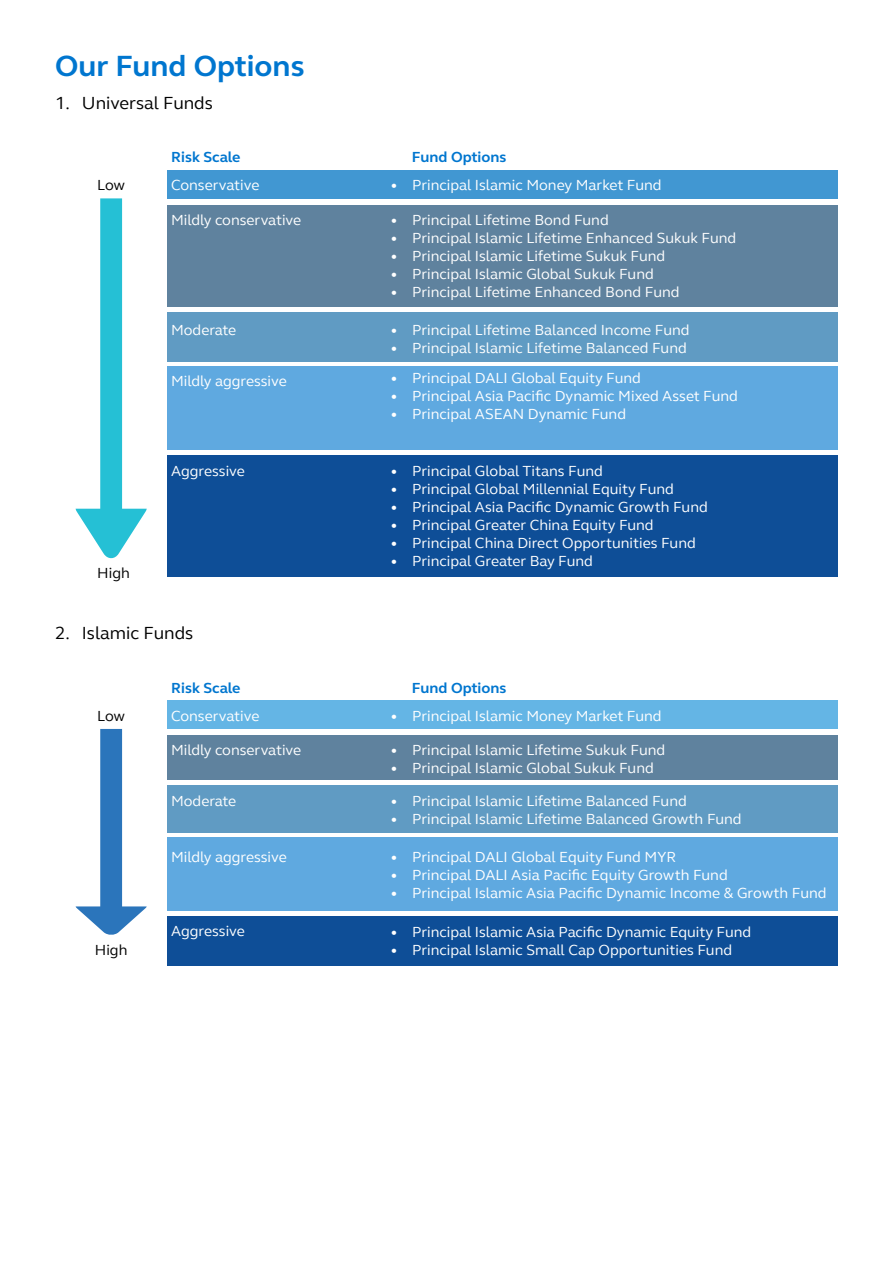
<style>
.page{position:relative;width:893px;height:1263px;background:#fff}
.page>*{position:absolute;margin:0;border:0;box-sizing:border-box;transform-origin:0 0}
.t1{font:700 30px "FS Elliot Pro";color:#0076cf}
.t2{font:18px "FS Elliot Pro";color:#000}
.t3{font:15px "FS Elliot Pro";color:#fff}
.t4{font:700 15px "FS Elliot Pro";color:#0076cf}
.t5{font:15px "FS Elliot Pro";color:#000}
</style>
<div class="page">
<div style="left:167px;top:170px;width:671px;height:28px;background:#4197d2"></div>
<div style="left:167px;top:205px;width:671px;height:101px;background:#5f829e"></div>
<div style="left:167px;top:313px;width:671px;height:49px;background:#609bc3"></div>
<div style="left:167px;top:366px;width:671px;height:83px;background:#5fa9e0"></div>
<div style="left:167px;top:454px;width:671px;height:122px;background:#0e4e97"></div>
<svg style="left:76px;top:198px;width:71px;height:361px"></svg>
<div style="left:167px;top:701px;width:671px;height:28px;background:#64b5e5"></div>
<div style="left:167px;top:735px;width:671px;height:45px;background:#5f829e"></div>
<div style="left:167px;top:785px;width:671px;height:47px;background:#609bc3"></div>
<div style="left:167px;top:837px;width:671px;height:74px;background:#5fa9e0"></div>
<div style="left:167px;top:916px;width:671px;height:49px;background:#0e4e97"></div>
<svg style="left:76px;top:729px;width:71px;height:206px"></svg>
<h1 class="t1" style="left:55px;top:46px;width:251px">Our Fund Options</h1>
<p class="t2" style="left:55px;top:91px;width:159px">1. Universal Funds</p>
<p class="t5" style="left:97px;top:175px;width:29px">Low</p>
<p class="t5" style="left:97px;top:563px;width:34px">High</p>
<p class="t4" style="left:412px;top:147px;width:96px">Fund Options</p>
<p class="t4" style="left:171px;top:147px;width:71px">Risk Scale</p>
<p class="t3" style="left:171px;top:175px;width:90px">Conservative</p>
<p class="t3" style="left:391px;top:175px;width:272px">• Principal Islamic Money Market Fund</p>
<p class="t3" style="left:171px;top:210px;width:132px">Mildly conservative</p>
<p class="t3" style="left:391px;top:210px;width:220px">• Principal Lifetime Bond Fund</p>
<p class="t3" style="left:391px;top:228px;width:347px">• Principal Islamic Lifetime Enhanced Sukuk Fund</p>
<p class="t3" style="left:391px;top:246px;width:276px">• Principal Islamic Lifetime Sukuk Fund</p>
<p class="t3" style="left:391px;top:264px;width:265px">• Principal Islamic Global Sukuk Fund</p>
<p class="t3" style="left:391px;top:282px;width:290px">• Principal Lifetime Enhanced Bond Fund</p>
<p class="t3" style="left:171px;top:320px;width:67px">Moderate</p>
<p class="t3" style="left:391px;top:320px;width:300px">• Principal Lifetime Balanced Income Fund</p>
<p class="t3" style="left:391px;top:338px;width:298px">• Principal Islamic Lifetime Balanced Fund</p>
<p class="t3" style="left:171px;top:371px;width:117px">Mildly aggressive</p>
<p class="t3" style="left:391px;top:368px;width:252px">• Principal DALI Global Equity Fund</p>
<p class="t3" style="left:391px;top:386px;width:349px">• Principal Asia Pacific Dynamic Mixed Asset Fund</p>
<p class="t3" style="left:391px;top:404px;width:237px">• Principal ASEAN Dynamic Fund</p>
<p class="t3" style="left:171px;top:461px;width:75px">Aggressive</p>
<p class="t3" style="left:391px;top:461px;width:214px">• Principal Global Titans Fund</p>
<p class="t3" style="left:391px;top:479px;width:285px">• Principal Global Millennial Equity Fund</p>
<p class="t3" style="left:391px;top:497px;width:319px">• Principal Asia Pacific Dynamic Growth Fund</p>
<p class="t3" style="left:391px;top:515px;width:265px">• Principal Greater China Equity Fund</p>
<p class="t3" style="left:391px;top:533px;width:307px">• Principal China Direct Opportunities Fund</p>
<p class="t3" style="left:391px;top:551px;width:204px">• Principal Greater Bay Fund</p>
<p class="t2" style="left:55px;top:620px;width:140px">2. Islamic Funds</p>
<p class="t5" style="left:97px;top:705px;width:29px">Low</p>
<p class="t5" style="left:95px;top:940px;width:34px">High</p>
<p class="t4" style="left:171px;top:677px;width:71px">Risk Scale</p>
<p class="t3" style="left:171px;top:705px;width:90px">Conservative</p>
<p class="t3" style="left:391px;top:705px;width:272px">• Principal Islamic Money Market Fund</p>
<p class="t4" style="left:412px;top:677px;width:96px">Fund Options</p>
<p class="t3" style="left:171px;top:739px;width:132px">Mildly conservative</p>
<p class="t3" style="left:391px;top:739px;width:276px">• Principal Islamic Lifetime Sukuk Fund</p>
<p class="t3" style="left:391px;top:757px;width:265px">• Principal Islamic Global Sukuk Fund</p>
<p class="t3" style="left:171px;top:791px;width:67px">Moderate</p>
<p class="t3" style="left:391px;top:791px;width:298px">• Principal Islamic Lifetime Balanced Fund</p>
<p class="t3" style="left:391px;top:809px;width:353px">• Principal Islamic Lifetime Balanced Growth Fund</p>
<p class="t3" style="left:171px;top:847px;width:117px">Mildly aggressive</p>
<p class="t3" style="left:391px;top:847px;width:287px">• Principal DALI Global Equity Fund MYR</p>
<p class="t3" style="left:391px;top:865px;width:339px">• Principal DALI Asia Pacific Equity Growth Fund</p>
<p class="t3" style="left:391px;top:883px;width:437px">• Principal Islamic Asia Pacific Dynamic Income &amp; Growth Fund</p>
<p class="t3" style="left:171px;top:921px;width:75px">Aggressive</p>
<p class="t3" style="left:391px;top:921px;width:362px">• Principal Islamic Asia Pacific Dynamic Equity Fund</p>
<p class="t3" style="left:391px;top:939px;width:343px">• Principal Islamic Small Cap Opportunities Fund</p>
</div>
